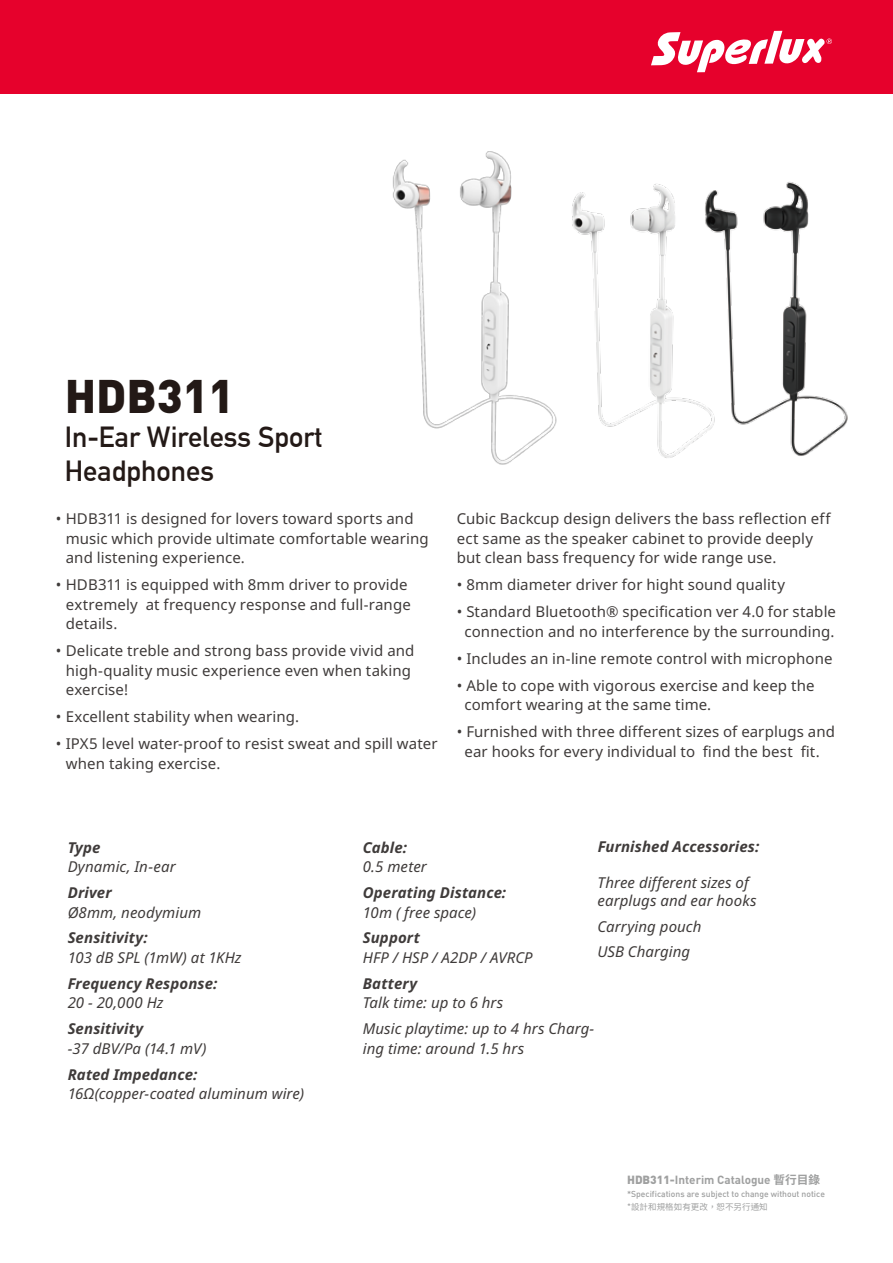
<style>
.page{position:relative;width:893px;height:1263px;background:#fff}
.page>*{position:absolute;margin:0;border:0;box-sizing:border-box;transform-origin:0 0}
.t1{font:900 46.5px "DIN";color:#231916}
.t2{font:700 28.5px/34.2px "DIN Alternate";color:#231916}
.t3{font:15px/19.5px "Noto Sans";letter-spacing:.01em;color:#3f3b3a}
.t4{font:italic 15px/25.8px "Noto Sans";letter-spacing:.005em;color:#3f3b3a}
.t5{font:italic 700 15px "Noto Sans";letter-spacing:.01em;color:#3f3b3a}
.t6{font:700 11.7px "DIN";color:#9fa0a0}
.t7{font:500 8.55px "DIN";color:#9fa0a0}
.t8{font:8.55px "Noto Sans CJ Ktc";color:#9fa0a0}
.s1{font-weight:900}
.s2{font-family:"Noto Sans CJ Ktc"}
</style>
<div class="page">
<div style="left:0;top:0;width:893px;height:93px;background:#e6012c"></div>
<svg style="left:651px;top:31px;width:181px;height:41px"></svg>
<img style="left:770px;top:182px;width:78px;height:274px">
<img style="left:619px;top:184px;width:151px;height:274px">
<img style="left:392px;top:151px;width:227px;height:314px">
<h1 class="t1" style="left:65px;top:365px;width:171px">HDB311</h1>
<h2 class="t2" style="left:65px;top:418px;width:259px">In-Ear Wireless Sport<br>Headphones</h2>
<p class="t3" style="left:66px;top:508px;width:364px;text-indent:-10px">• HDB311 is designed for lovers toward sports and music which provide ultimate comfortable wearing and listening experience.</p>
<p class="t3" style="left:66px;top:574px;width:347px;text-indent:-10px">• HDB311 is equipped with 8mm driver to provide extremely at frequency response and full-range details.</p>
<p class="t3" style="left:66px;top:640px;width:350px;text-indent:-10px">• Delicate treble and strong bass provide vivid and high-quality music experience even when taking exercise!</p>
<p class="t3" style="left:56px;top:706px;width:245px">• Excellent stability when wearing.</p>
<p class="t3" style="left:66px;top:733px;width:373px;text-indent:-10px">• IPX5 level water-proof to resist sweat and spill water when taking exercise.</p>
<p class="t3" style="left:457px;top:508px;width:375px">Cubic Backcup design delivers the bass reflection eff ect same as the speaker cabinet to provide deeply but clean bass frequency for wide range use.</p>
<p class="t3" style="left:457px;top:574px;width:330px">• 8mm diameter driver for hight sound quality</p>
<p class="t3" style="left:457px;top:601px;width:381px;text-align:center">• Standard Bluetooth® specification ver 4.0 for stable connection and no interference by the surrounding.</p>
<p class="t3" style="left:457px;top:648px;width:377px">• Includes an in-line remote control with microphone</p>
<p class="t3" style="left:465px;top:675px;width:351px;text-indent:-8px">• Able to cope with vigorous exercise and keep the comfort wearing at the same time.</p>
<p class="t3" style="left:457px;top:721px;width:380px;text-align:center">• Furnished with three different sizes of earplugs and ear hooks for every individual to find the best fit.</p>
<p class="t5" style="left:68px;top:837px;width:34px">Type</p>
<p class="t4" style="left:68px;top:853px;width:110px">Dynamic, In-ear</p>
<p class="t5" style="left:68px;top:882px;width:45px">Driver</p>
<p class="t4" style="left:68px;top:899px;width:135px">Ø8mm, neodymium</p>
<p class="t5" style="left:68px;top:927px;width:81px">Sensitivity:</p>
<p class="t4" style="left:68px;top:944px;width:175px">103 dB SPL (1mW) at 1KHz</p>
<p class="t5" style="left:68px;top:973px;width:151px">Frequency Response:</p>
<p class="t4" style="left:68px;top:990px;width:97px">20 - 20,000 Hz</p>
<p class="t5" style="left:68px;top:1018px;width:77px">Sensitivity</p>
<p class="t4" style="left:68px;top:1035px;width:140px">-37 dBV/Pa (14.1 mV)</p>
<p class="t5" style="left:68px;top:1063px;width:131px">Rated Impedance:</p>
<p class="t4" style="left:68px;top:1080px;width:238px">16Ω(copper-coated aluminum wire)</p>
<p class="t5" style="left:598px;top:836px;width:163px">Furnished Accessories:</p>
<p class="t4" style="left:598px;top:873px;width:161px;line-height:18px">Three different sizes of earplugs and ear hooks</p>
<p class="t4" style="left:597px;top:913px;width:106px">Carrying pouch<br>USB Charging</p>
<p class="t5" style="left:363px;top:837px;width:46px">Cable:</p>
<p class="t4" style="left:363px;top:853px;width:66px">0.5 meter</p>
<p class="t5" style="left:363px;top:882px;width:145px">Operating Distance:</p>
<p class="t4" style="left:363px;top:899px;width:115px">10m ( free space)</p>
<p class="t5" style="left:363px;top:927px;width:59px">Support</p>
<p class="t4" style="left:363px;top:944px;width:171px">HFP / HSP / A2DP / AVRCP</p>
<p class="t5" style="left:363px;top:973px;width:56px">Battery</p>
<p class="t4" style="left:363px;top:989px;width:233px">Talk time: up to 6 hrs<br>Music playtime: up to 4 hrs Charg-</p>
<p class="t4" style="left:363px;top:1035px;width:163px">ing time: around 1.5 hrs</p>
<p class="t6" style="left:627px;top:1172px;width:195px"><span class="s1">HDB311-</span>Interim Catalogue <span class="s2">暫行目錄</span></p>
<p class="t7" style="left:627px;top:1188px;width:199px">*Specifications are subject to change without notice</p>
<p class="t8" style="left:627px;top:1202px;width:142px">*設計和規格如有更改，恕不另行通知</p>
</div>
